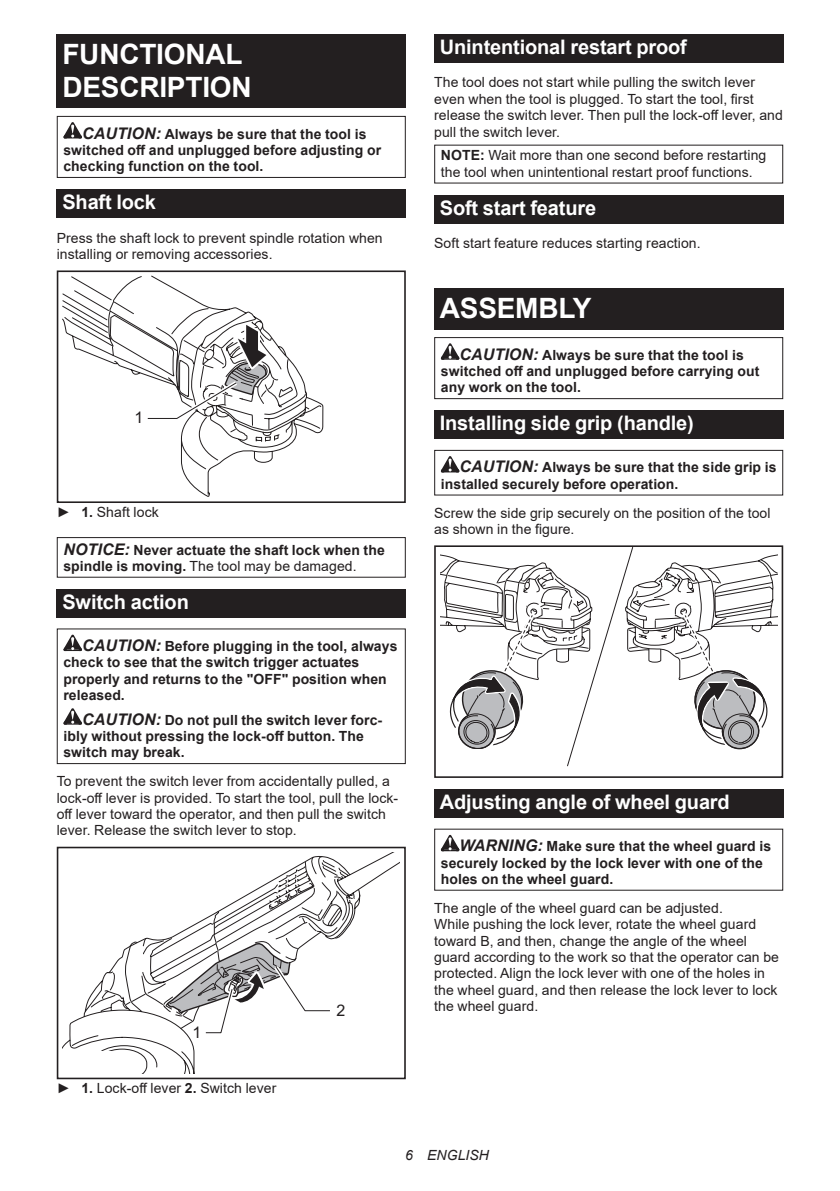
<style>
.page{position:relative;width:840px;height:1191px;background:#fff}
.page>*{position:absolute;margin:0;border:0;box-sizing:border-box;transform-origin:0 0}
.t1{font:700 28px/32.8px "Arial";letter-spacing:-.01em;color:#fff}
.t2{font:700 20px "Arial";letter-spacing:-.01em;color:#fff}
.t3{font:16px "Arial";color:#231f20}
.t4{font:14px/16.4px "Arial";letter-spacing:.005em;color:#231f20}
.t5{font:700 14px/16.4px "Arial";letter-spacing:.005em;color:#231f20}
.t6{font:italic 14px "Arial";letter-spacing:.005em;color:#231f20}
.s1{font-style:italic;font-size:16px}
.s2{font-weight:700}
.s3{font-weight:400}
</style>
<div class="page">
<div style="left:57px;top:34px;width:348px;height:74px;background:#231f20"></div>
<svg style="left:63px;top:122px;width:19px;height:16px"></svg>
<div style="left:57px;top:116px;width:348px;height:62px;border:1px solid #231f20"></div>
<div style="left:57px;top:189px;width:348px;height:29px;background:#231f20"></div>
<svg style="left:62px;top:275px;width:261px;height:222px"></svg>
<div style="left:57px;top:474px;width:73px;height:29px;background:#fff"></div>
<div style="left:57px;top:270px;width:348px;height:233px;border:2px solid #231f20"></div>
<svg style="left:144px;top:318px;width:129px;height:104px"></svg>
<div style="left:57px;top:537px;width:348px;height:41px;border:1px solid #231f20"></div>
<div style="left:57px;top:589px;width:348px;height:28px;background:#231f20"></div>
<svg style="left:63px;top:634px;width:19px;height:17px"></svg>
<svg style="left:63px;top:708px;width:19px;height:16px"></svg>
<div style="left:57px;top:628px;width:348px;height:136px;border:1px solid #231f20"></div>
<svg style="left:63px;top:852px;width:336px;height:221px"></svg>
<div style="left:57px;top:1051px;width:73px;height:28px;background:#fff"></div>
<div style="left:57px;top:846px;width:348px;height:233px;border:2px solid #231f20"></div>
<svg style="left:165px;top:901px;width:190px;height:135px"></svg>
<div style="left:434px;top:34px;width:348px;height:29px;background:#231f20"></div>
<div style="left:434px;top:195px;width:348px;height:28px;background:#231f20"></div>
<div style="left:434px;top:288px;width:348px;height:41px;background:#231f20"></div>
<svg style="left:440px;top:343px;width:19px;height:17px"></svg>
<div style="left:434px;top:337px;width:348px;height:62px;border:1px solid #231f20"></div>
<div style="left:434px;top:410px;width:348px;height:29px;background:#231f20"></div>
<svg style="left:440px;top:456px;width:19px;height:16px"></svg>
<div style="left:434px;top:450px;width:348px;height:45px;border:1px solid #231f20"></div>
<svg style="left:440px;top:548px;width:336px;height:219px"></svg>
<div style="left:434px;top:749px;width:73px;height:29px;background:#fff"></div>
<div style="left:434px;top:545px;width:348px;height:233px;border:2px solid #231f20"></div>
<div style="left:434px;top:789px;width:348px;height:28px;background:#231f20"></div>
<svg style="left:440px;top:835px;width:19px;height:16px"></svg>
<h1 class="t1" style="left:62px;top:38px;width:191px">FUNCTIONAL<br>DESCRIPTION</h1>
<p class="t5" style="left:63px;top:125px;width:319px;text-indent:19px"><span class="s1">CAUTION:</span> Always be sure that the tool is switched off and unplugged before adjusting or checking function on the tool.</p>
<h2 class="t2" style="left:62px;top:188px;width:95px">Shaft lock</h2>
<p class="t4" style="left:57px;top:229px;width:327px">Press the shaft lock to prevent spindle rotation when installing or removing accessories.</p>
<p class="t3" style="left:134px;top:407px;width:10px">1</p>
<p class="t4" style="left:57px;top:503px;width:103px">► <span class="s2">1.</span> Shaft lock</p>
<p class="t5" style="left:63px;top:541px;width:323px"><span class="s1">NOTICE:</span> Never actuate the shaft lock when the spindle is moving. <span class="s3">The tool may be damaged.</span></p>
<h2 class="t2" style="left:62px;top:588px;width:128px">Switch action</h2>
<p class="t5" style="left:63px;top:638px;width:335px;text-indent:19px"><span class="s1">CAUTION:</span> Before plugging in the tool, always check to see that the switch trigger actuates properly and returns to the "OFF" position when released.</p>
<p class="t5" style="left:63px;top:711px;width:320px;text-indent:19px"><span class="s1">CAUTION:</span> Do not pull the switch lever forc&shy;ibly without pressing the lock-off button. The switch may break.</p>
<p class="t4" style="left:57px;top:773px;width:343px">To prevent the switch lever from accidentally pulled, a lock-off lever is provided. To start the tool, pull the lock&shy;off lever toward the operator, and then pull the switch lever. Release the switch lever to stop.</p>
<p class="t3" style="left:192px;top:1021px;width:10px">1</p>
<p class="t4" style="left:57px;top:1079px;width:221px">► <span class="s2">1.</span> Lock-off lever <span class="s2">2.</span> Switch lever</p>
<p class="t3" style="left:336px;top:999px;width:10px">2</p>
<h2 class="t2" style="left:439px;top:33px;width:248px">Unintentional restart proof</h2>
<p class="t4" style="left:434px;top:74px;width:350px">The tool does not start while pulling the switch lever even when the tool is plugged. To start the tool, first release the switch lever. Then pull the lock-off lever, and pull the switch lever.</p>
<p class="t4" style="left:440px;top:147px;width:327px"><span class="s2">NOTE:</span> Wait more than one second before restarting the tool when unintentional restart proof functions.</p>
<h2 class="t2" style="left:439px;top:194px;width:158px">Soft start feature</h2>
<p class="t4" style="left:434px;top:235px;width:268px">Soft start feature reduces starting reaction.</p>
<h1 class="t1" style="left:439px;top:292px;width:153px">ASSEMBLY</h1>
<p class="t5" style="left:440px;top:347px;width:320px;text-indent:19px"><span class="s1">CAUTION:</span> Always be sure that the tool is switched off and unplugged before carrying out any work on the tool.</p>
<h2 class="t2" style="left:439px;top:409px;width:255px">Installing side grip (handle)</h2>
<p class="t5" style="left:440px;top:459px;width:337px;text-indent:19px"><span class="s1">CAUTION:</span> Always be sure that the side grip is installed securely before operation.</p>
<p class="t4" style="left:434px;top:504px;width:337px">Screw the side grip securely on the position of the tool as shown in the figure.</p>
<h2 class="t2" style="left:439px;top:788px;width:291px">Adjusting angle of wheel guard</h2>
<p class="t5" style="left:440px;top:838px;width:331px;text-indent:19px"><span class="s1">WARNING:</span> Make sure that the wheel guard is securely locked by the lock lever with one of the holes on the wheel guard.</p>
<p class="t4" style="left:434px;top:899px;width:346px">The angle of the wheel guard can be adjusted.<br>While pushing the lock lever, rotate the wheel guard toward B, and then, change the angle of the wheel guard according to the work so that the operator can be protected. Align the lock lever with one of the holes in the wheel guard, and then release the lock lever to lock the wheel guard.</p>
<p class="t6" style="left:405px;top:1146px;width:85px">6 ENGLISH</p>
</div>
